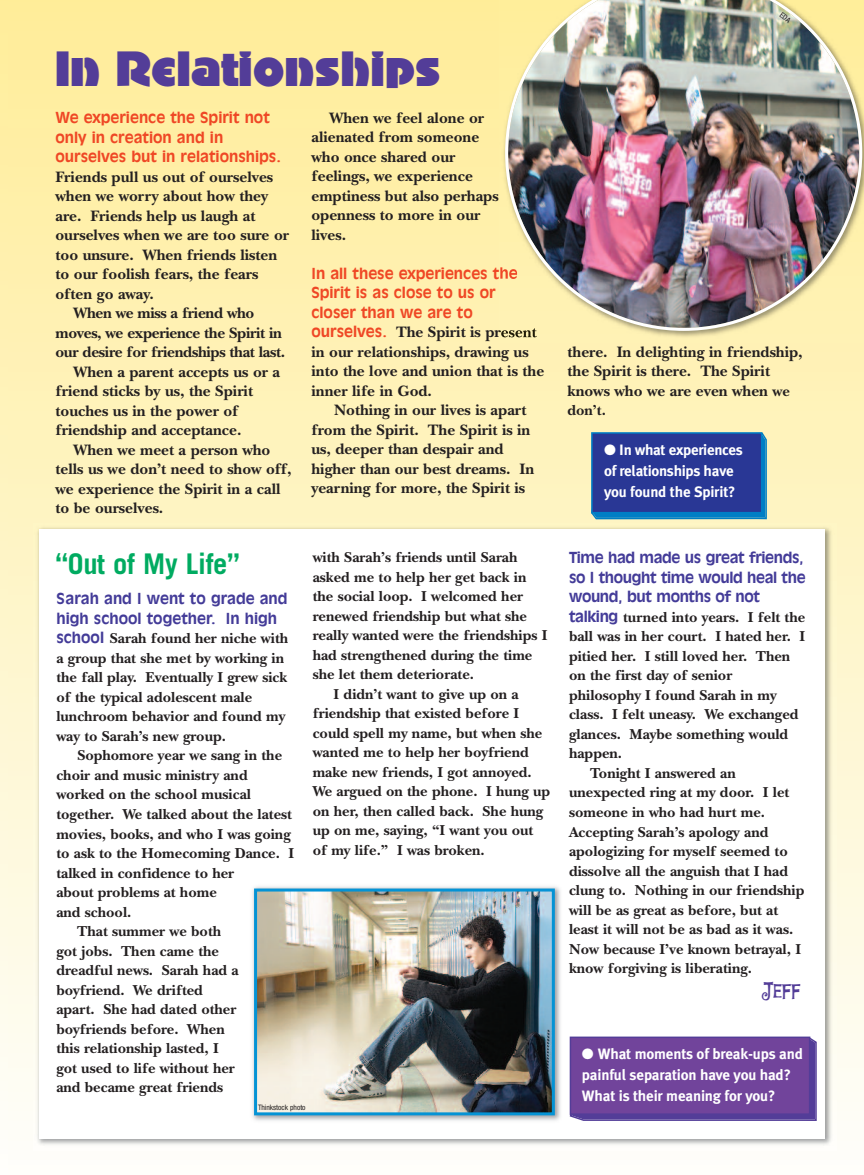
<style>
.page{position:relative;width:864px;height:1175px;background:#fff}
.page>*{position:absolute;margin:0;border:0;box-sizing:border-box;transform-origin:0 0}
.t1{font:48px "Advertisers Gothic";color:#533d98}
.t2{font:700 28.5px "Trade Gothic";letter-spacing:-.01em;color:#00ab61}
.t3{font:21px "Funny Bone JF";color:#533d98}
.t4{font:700 15.75px/19.5px "New Baskerville";color:#231f20}
.t5{font:700 15.75px "New Baskerville";letter-spacing:-.02em;color:#231f20}
.t6{font:700 15px/19.5px "New Baskerville";color:#231f20}
.t7{font:700 15px/21px "Meta Plus";letter-spacing:-.01em;color:#fff}
.t8{font:700 15px/19.5px "Incised 901 BT";color:#ef4725}
.t9{font:700 15px/19.5px "Incised 901 BT";letter-spacing:-.025em;color:#433b98}
.t10{font:700 15px/19.5px "Incised 901 BT";color:#433b98}
.t11{font:condensed 7.5px "Helvetica Neue";color:#231f20}
.s1{font-family:"Incised 901 BT";color:#433b98}
.s2{font-family:"Incised 901 BT";font-size:15px;color:#ef4725}
.s3{font-size:15px}
</style>
<div class="page">
<div style="left:1px;top:0;width:863px;height:1174px;background:linear-gradient(to bottom,#ffec98,#fefefa)"></div>
<svg style="left:0;top:0;width:8px;height:1174px"></svg>
<img style="left:34px;top:523px;width:802px;height:627px">
<div style="left:39px;top:528px;width:786px;height:610px;background:#fff"></div>
<img style="left:499px;top:0;width:365px;height:343px">
<img style="left:505px;top:0;width:357px;height:331px">
<svg style="left:591px;top:433px;width:176px;height:86px"></svg>
<div style="left:593px;top:434px;width:168px;height:78px;background:#293795"></div>
<div style="left:591px;top:432px;width:171px;height:81px;border:2px solid #007ec5"></div>
<img style="left:252px;top:886px;width:309px;height:235px">
<img style="left:258px;top:892px;width:293px;height:219px">
<div style="left:254px;top:888px;width:301px;height:227px;border:3px solid #0493d5"></div>
<svg style="left:570px;top:1037px;width:247px;height:83px"></svg>
<div style="left:571px;top:1038px;width:238px;height:75px;background:#71449b"></div>
<div style="left:570px;top:1036px;width:240px;height:78px;border:2px solid #533d98"></div>
<img style="left:0;top:34px;width:7px;height:90px">
<svg style="left:779px;top:12px;width:12px;height:11px"></svg>
<h1 class="t1" style="left:55px;top:39px;width:387px">In Relationships</h1>
<p class="t8" style="left:56px;top:109px;width:227px">We experience the Spirit not only in creation and in ourselves but in relationships.</p>
<p class="t4" style="left:56px;top:169px;width:219px">Friends pull us out of ourselves</p>
<p class="t4" style="left:55px;top:188px;width:214px">when we worry about how they</p>
<p class="t4" style="left:55px;top:208px;width:202px">are. Friends help us laugh at</p>
<p class="t4" style="left:55px;top:227px;width:235px">ourselves when we are too sure or</p>
<p class="t4" style="left:55px;top:247px;width:223px">too unsure. When friends listen</p>
<p class="t4" style="left:55px;top:266px;width:204px">to our foolish fears, the fears</p>
<p class="t4" style="left:55px;top:286px;width:100px">often go away.</p>
<p class="t5" style="left:74px;top:308px;width:182px">When we miss a friend who</p>
<p class="t5" style="left:55px;top:327px;width:228px">moves, we experience the Spirit in</p>
<p class="t5" style="left:55px;top:347px;width:231px">our desire for friendships that last.</p>
<p class="t4" style="left:73px;top:364px;width:208px">When a parent accepts us or a</p>
<p class="t4" style="left:55px;top:383px;width:199px">friend sticks by us, the Spirit</p>
<p class="t4" style="left:55px;top:403px;width:185px">touches us in the power of</p>
<p class="t4" style="left:55px;top:422px;width:187px">friendship and acceptance.</p>
<p class="t4" style="left:73px;top:442px;width:198px">When we meet a person who</p>
<p class="t4" style="left:55px;top:461px;width:237px">tells us we don’t need to show off,</p>
<p class="t4" style="left:55px;top:481px;width:227px">we experience the Spirit in a call</p>
<p class="t4" style="left:55px;top:500px;width:109px">to be ourselves.</p>
<h2 class="t2" style="left:56px;top:553px;width:186px">“Out of My Life”</h2>
<p class="t10" style="left:56px;top:590px;width:233px">Sarah and I went to grade and high school together. In high</p>
<p class="t6" style="left:56px;top:630px;width:233px"><span class="s1">school</span> Sarah found her niche with a group that she met by working in the fall play. Eventually I grew sick of the typical adolescent male lunchroom behavior and found my way to Sarah’s new group.</p>
<p class="t6" style="left:77px;top:747px;width:206px">Sophomore year we sang in the</p>
<p class="t6" style="left:56px;top:767px;width:193px">choir and music ministry and</p>
<p class="t6" style="left:56px;top:786px;width:196px">worked on the school musical</p>
<p class="t6" style="left:56px;top:806px;width:237px">together. We talked about the latest</p>
<p class="t6" style="left:56px;top:825px;width:236px">movies, books, and who I was going</p>
<p class="t6" style="left:56px;top:845px;width:239px">to ask to the Homecoming Dance. I</p>
<p class="t6" style="left:56px;top:864px;width:179px">talked in confidence to her</p>
<p class="t6" style="left:56px;top:884px;width:162px">about problems at home</p>
<p class="t6" style="left:56px;top:903px;width:77px">and school.</p>
<p class="t6" style="left:77px;top:923px;width:145px">That summer we both</p>
<p class="t6" style="left:56px;top:942px;width:164px">got jobs. Then came the</p>
<p class="t6" style="left:56px;top:962px;width:184px">dreadful news. Sarah had a</p>
<p class="t6" style="left:56px;top:981px;width:148px">boyfriend. We drifted</p>
<p class="t6" style="left:56px;top:1001px;width:182px">apart. She had dated other</p>
<p class="t6" style="left:56px;top:1020px;width:170px">boyfriends before. When</p>
<p class="t6" style="left:56px;top:1040px;width:164px">this relationship lasted, I</p>
<p class="t6" style="left:56px;top:1059px;width:180px">got used to life without her</p>
<p class="t6" style="left:56px;top:1079px;width:168px">and became great friends</p>
<p class="t4" style="left:311px;top:110px;width:189px;text-indent:18px">When we feel alone or alienated from someone who once shared our feelings, we experience emptiness but also perhaps openness to more in our lives.</p>
<p class="t8" style="left:311px;top:264px;width:208px">In all these experiences the<br>Spirit is as close to us or closer than we are to</p>
<p class="t4" style="left:311px;top:324px;width:234px"><span class="s2">ourselves.</span> The Spirit is present in our relationships, drawing us into the love and union that is the inner life in God.</p>
<p class="t4" style="left:311px;top:402px;width:224px;text-indent:23px">Nothing in our lives is apart from the Spirit. The Spirit is in us, deeper than despair and higher than our best dreams. In yearning for more, the Spirit is</p>
<p class="t6" style="left:313px;top:549px;width:206px">with Sarah’s friends until Sarah</p>
<p class="t6" style="left:313px;top:569px;width:215px">asked me to help her get back in</p>
<p class="t6" style="left:313px;top:588px;width:212px">the social loop. I welcomed her</p>
<p class="t6" style="left:313px;top:608px;width:216px">renewed friendship but what she</p>
<p class="t6" style="left:313px;top:627px;width:236px">really wanted were the friendships I</p>
<p class="t6" style="left:313px;top:647px;width:221px">had strengthened during the time</p>
<p class="t6" style="left:313px;top:666px;width:163px">she let them deteriorate.</p>
<p class="t6" style="left:334px;top:686px;width:187px">I didn’t want to give up on a</p>
<p class="t6" style="left:313px;top:705px;width:208px">friendship that existed before I</p>
<p class="t6" style="left:313px;top:725px;width:231px">could spell my name, but when she</p>
<p class="t6" style="left:313px;top:744px;width:218px">wanted me to help her boyfriend</p>
<p class="t6" style="left:313px;top:764px;width:221px">make new friends, I got annoyed.</p>
<p class="t6" style="left:313px;top:783px;width:239px">We argued on the phone. I hung up</p>
<p class="t6" style="left:313px;top:803px;width:232px">on her, then called back. She hung</p>
<p class="t6" style="left:313px;top:822px;width:222px">up on me, saying, “I want you out</p>
<p class="t6" style="left:313px;top:842px;width:174px">of my life.” I was broken.</p>
<p class="t11" style="left:258px;top:1105px;width:49px">Thinkstock photo</p>
<p class="t4" style="left:567px;top:344px;width:237px">there. In delighting in friendship, the Spirit is there. The Spirit knows who we are even when <span class="s3">we</span></p>
<p class="t6" style="left:567px;top:403px;width:40px">don’t.</p>
<p class="t7" style="left:604px;top:440px;width:140px">● In what experiences of relationships have you found the Spirit?</p>
<p class="t9" style="left:569px;top:549px;width:238px">Time had made us great friends, so I thought time would heal the wound, but months of not</p>
<p class="t6" style="left:569px;top:609px;width:238px"><span class="s1">talking</span> turned into years. I felt the</p>
<p class="t6" style="left:569px;top:628px;width:238px">ball was in her court. I hated her. I</p>
<p class="t6" style="left:569px;top:648px;width:223px">pitied her. I still loved her. Then</p>
<p class="t6" style="left:569px;top:667px;width:165px">on the first day of senior</p>
<p class="t6" style="left:569px;top:687px;width:209px">philosophy I found Sarah in my</p>
<p class="t6" style="left:569px;top:706px;width:231px">class. I felt uneasy. We exchanged</p>
<p class="t6" style="left:569px;top:726px;width:221px">glances. Maybe something would</p>
<p class="t6" style="left:569px;top:745px;width:55px">happen.</p>
<p class="t6" style="left:590px;top:765px;width:147px">Tonight I answered an</p>
<p class="t6" style="left:569px;top:784px;width:222px">unexpected ring at my door. I let</p>
<p class="t6" style="left:569px;top:804px;width:198px">someone in who had hurt me.</p>
<p class="t6" style="left:569px;top:823px;width:201px">Accepting Sarah’s apology and</p>
<p class="t6" style="left:569px;top:843px;width:220px">apologizing for myself seemed to</p>
<p class="t6" style="left:569px;top:862px;width:221px">dissolve all the anguish that I had</p>
<p class="t6" style="left:569px;top:882px;width:237px">clung to. Nothing in our friendship</p>
<p class="t6" style="left:569px;top:901px;width:211px">will be as great as before, but at</p>
<p class="t6" style="left:569px;top:921px;width:226px">least it will not be as bad as it was.</p>
<p class="t6" style="left:569px;top:940px;width:233px">Now because I’ve known betrayal, I</p>
<p class="t6" style="left:569px;top:960px;width:185px">know forgiving is liberating.</p>
<h3 class="t3" style="left:762px;top:979px;width:40px">Jeff</h3>
<p class="t7" style="left:582px;top:1042px;width:223px">● What moments of break-ups and painful separation have you had?<br>What is their meaning for you?</p>
</div>
